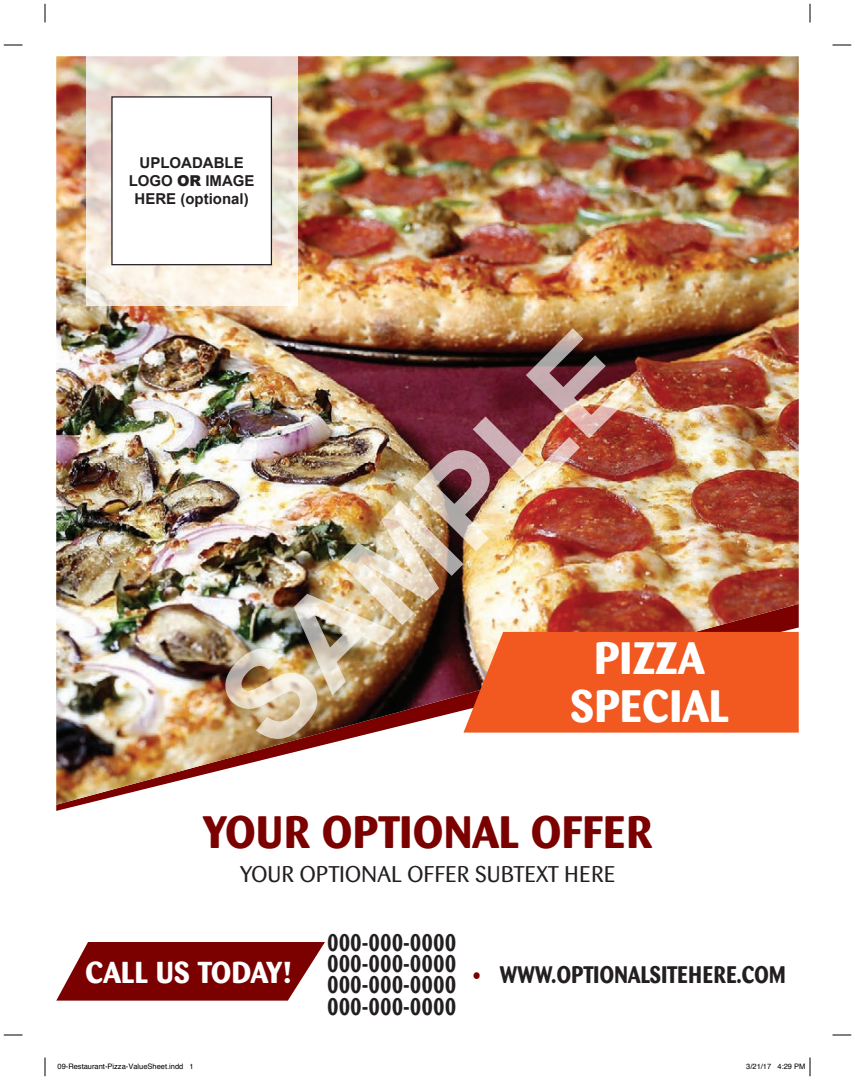
<style>
.page{position:relative;width:855px;height:1080px;background:#fff}
.page>*{position:absolute;margin:0;border:0;box-sizing:border-box;transform-origin:0 0}
.t1{font:700 125px "Arial";color:rgb(255 255 255/.65)}
.t2{font:700 45px "Barmeno";letter-spacing:.02em;color:#7b0100}
.t3{font:700 45px/47.5px "Barmeno";letter-spacing:.02em;color:#fff;text-align:center}
.t4{font:700 30px "Barmeno";color:#fff}
.t5{font:700 23.75px "Barmeno";color:#231f20;scale:.9 1}
.t6{font:700 23.75px "Barmeno";letter-spacing:.02em;color:#231f20;scale:.9 1}
.t7{font:700 23.75px "Barmeno";color:#7b0100;scale:.9 1}
.t8{font:22.5px "Barmeno";letter-spacing:.02em;color:#231f20}
.t9{font:700 15px/18px "Arial";color:#231f20;text-align:center}
.t10{font:7.5px "Helvetica";color:#000}
.s1{font-weight:900}
</style>
<div class="page">
<img style="left:56px;top:56px;width:743px;height:749px">
<svg style="left:86px;top:56px;width:211px;height:249px;background:#f0e5da"></svg>
<svg style="left:56px;top:942px;width:269px;height:59px;background:#8c2322"></svg>
<svg style="left:464px;top:632px;width:335px;height:101px;background:#ec5c26"></svg>
<div style="left:112px;top:97px;width:159px;height:168px;background:#fff"></div>
<div style="left:111px;top:96px;width:161px;height:169px;border:1px solid #231f20"></div>
<svg style="left:4px;top:44px;width:18px;height:2px"></svg>
<svg style="left:832px;top:44px;width:19px;height:2px"></svg>
<svg style="left:4px;top:1034px;width:18px;height:2px"></svg>
<svg style="left:832px;top:1034px;width:19px;height:2px"></svg>
<svg style="left:44px;top:4px;width:2px;height:18px"></svg>
<svg style="left:44px;top:1058px;width:2px;height:18px"></svg>
<svg style="left:809px;top:4px;width:2px;height:18px"></svg>
<svg style="left:809px;top:1058px;width:2px;height:18px"></svg>
<h3 class="t9" style="left:129px;top:154px;width:127px">UPLOADABLE<br>LOGO <span class="s1">OR</span> IMAGE<br>HERE (optional)</h3>
<h1 class="t1" style="left:184px;top:665px;width:522px;rotate:-45deg">SAMPLE</h1>
<h2 class="t3" style="left:570px;top:635px;width:160px">PIZZA<br>SPECIAL</h2>
<h2 class="t2" style="left:203px;top:806px;width:451px">YOUR OPTIONAL OFFER</h2>
<h3 class="t8" style="left:240px;top:861px;width:376px">YOUR OPTIONAL OFFER SUBTEXT HERE</h3>
<h3 class="t4" style="left:86px;top:955px;width:207px">CALL US TODAY!</h3>
<h3 class="t5" style="left:327px;top:928px;width:145px">000-000-0000</h3>
<h3 class="t5" style="left:327px;top:949px;width:145px">000-000-0000</h3>
<h3 class="t5" style="left:327px;top:971px;width:145px">000-000-0000</h3>
<h3 class="t5" style="left:327px;top:992px;width:145px">000-000-0000</h3>
<h3 class="t7" style="left:473px;top:961px;width:9px">•</h3>
<h3 class="t6" style="left:500px;top:960px;width:319px">WWW.OPTIONALSITEHERE.COM</h3>
<p class="t10" style="left:58px;top:1060px;width:138px">09-Restaurant-Pizza-ValueSheet.indd 1</p>
<p class="t10" style="left:746px;top:1060px;width:61px">3/21/17 4:29 PM</p>
</div>
